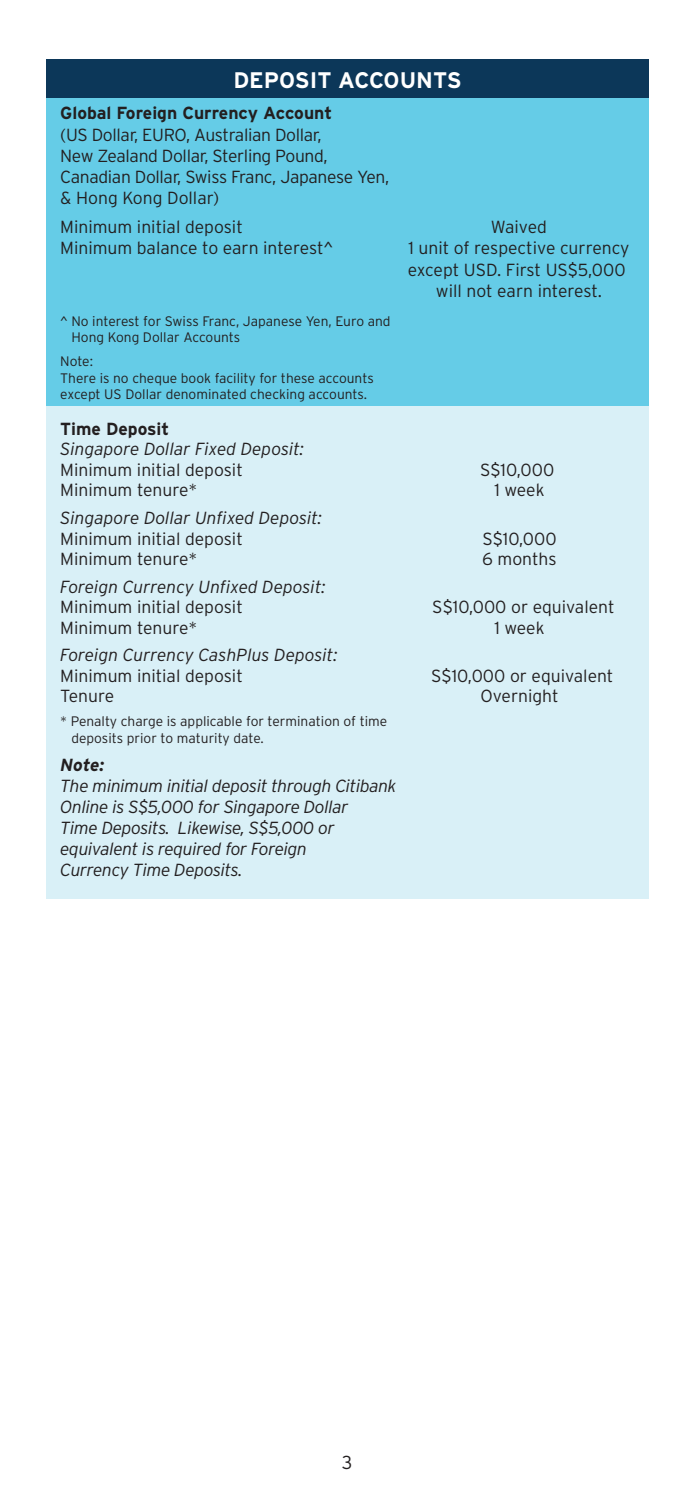
<style>
.page{position:relative;width:695px;height:1489px;background:#fff}
.page>*{position:absolute;margin:0;border:0;box-sizing:border-box;transform-origin:0 0}
.t1{font:700 22.5px "Interstate";color:#fff}
.t2{font:300 18.75px "Interstate";color:#231f20}
.t3{font:300 17.5px/21.2px "Interstate";color:#231f20;text-align:center}
.t4{font:italic 300 17.5px/21px "Interstate";letter-spacing:-.02em;color:#231f20}
.t5{font:italic 300 17.5px "Interstate";color:#231f20}
.t6{font:300 17.5px/21.2px "Interstate";letter-spacing:-.02em;color:#231f20}
.t7{font:700 17.5px "Interstate";color:#231f20}
.t8{font:italic 700 17.5px "Interstate";color:#231f20}
.t9{font:300 13.75px/16.5px "Interstate";color:#231f20}
</style>
<div class="page">
<div style="left:46px;top:94px;width:602px;height:312px;background:#65cce7"></div>
<div style="left:46px;top:59px;width:602px;height:39px;background:#0c3759"></div>
<div style="left:46px;top:406px;width:602px;height:492px;background:#d9f0f7"></div>
<p class="t1" style="left:233px;top:67px;width:230px">DEPOSIT ACCOUNTS</p>
<p class="t7" style="left:60px;top:103px;width:273px">Global Foreign Currency Account</p>
<p class="t6" style="left:60px;top:124px;width:330px">(US Dollar, EURO, Australian Dollar,<br>New Zealand Dollar, Sterling Pound, Canadian Dollar, Swiss Franc, Japanese Yen, &amp; Hong Kong Dollar)</p>
<p class="t3" style="left:60px;top:216px;width:184px">Minimum initial deposit</p>
<p class="t3" style="left:491px;top:216px;width:58px">Waived</p>
<p class="t3" style="left:60px;top:237px;width:274px">Minimum balance to earn interest^</p>
<p class="t3" style="left:408px;top:237px;width:223px">1 unit of respective currency except USD. First US$5,000 will not earn interest.</p>
<p class="t9" style="left:71px;top:312px;width:320px;text-indent:-11px">^ No interest for Swiss Franc, Japanese Yen, Euro and<br>Hong Kong Dollar Accounts</p>
<p class="t9" style="left:60px;top:353px;width:315px">Note:<br>There is no cheque book facility for these accounts except US Dollar denominated checking accounts.</p>
<p class="t7" style="left:60px;top:419px;width:110px">Time Deposit</p>
<p class="t5" style="left:60px;top:439px;width:245px">Singapore Dollar Fixed Deposit:</p>
<p class="t3" style="left:60px;top:459px;width:184px">Minimum initial deposit</p>
<p class="t3" style="left:480px;top:459px;width:76px">S$10,000</p>
<p class="t3" style="left:60px;top:479px;width:138px">Minimum tenure*</p>
<p class="t3" style="left:494px;top:479px;width:52px">1 week</p>
<p class="t5" style="left:60px;top:508px;width:263px">Singapore Dollar Unfixed Deposit:</p>
<p class="t3" style="left:60px;top:527px;width:184px">Minimum initial deposit</p>
<p class="t3" style="left:482px;top:527px;width:76px">S$10,000</p>
<p class="t3" style="left:60px;top:548px;width:138px">Minimum tenure*</p>
<p class="t3" style="left:482px;top:548px;width:76px">6 months</p>
<p class="t5" style="left:60px;top:576px;width:267px">Foreign Currency Unfixed Deposit:</p>
<p class="t3" style="left:60px;top:596px;width:184px">Minimum initial deposit</p>
<p class="t3" style="left:432px;top:596px;width:184px">S $10,000 or equivalent</p>
<p class="t3" style="left:60px;top:616px;width:138px">Minimum tenure*</p>
<p class="t3" style="left:494px;top:616px;width:52px">1 week</p>
<p class="t5" style="left:60px;top:645px;width:279px">Foreign Currency CashPlus Deposit:</p>
<p class="t3" style="left:60px;top:664px;width:184px">Minimum initial deposit</p>
<p class="t3" style="left:431px;top:664px;width:184px">S$10,000 or equivalent</p>
<p class="t3" style="left:60px;top:685px;width:55px">Tenure</p>
<p class="t3" style="left:480px;top:685px;width:80px">Overnight</p>
<p class="t9" style="left:71px;top:712px;width:317px;text-indent:-11px">* Penalty charge is applicable for termination of time deposits prior to maturity date.</p>
<p class="t8" style="left:60px;top:755px;width:46px">Note:</p>
<p class="t4" style="left:60px;top:775px;width:338px">The minimum initial deposit through Citibank Online is S$5,000 for Singapore Dollar<br>Time Deposits. Likewise, S$5,000 or equivalent is required for Foreign<br>Currency Time Deposits.</p>
<p class="t2" style="left:342px;top:1451px;width:12px">3</p>
</div>
